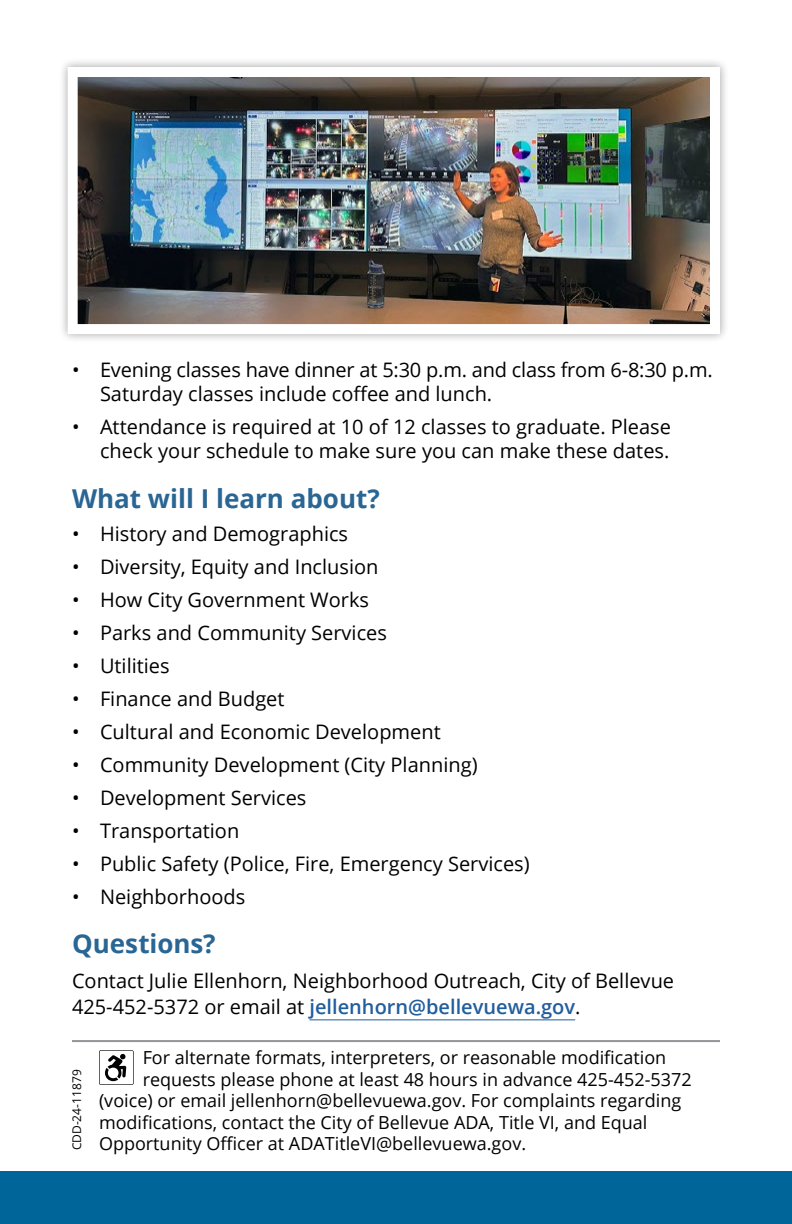
<style>
.page{position:relative;width:792px;height:1224px;background:#fff}
.page>*{position:absolute;margin:0;border:0;box-sizing:border-box;transform-origin:0 0}
.headlines{font:700 26px "Open Sans";color:#296694}
.text{font:20px/24px "Open Sans";color:#000}
.text-2{font:600 20px "Open Sans";color:#215e9e}
.ADA{font:18px "Open Sans";color:#000}
.headlines-2{font:12px "Open Sans";color:#000}
.s1{font-weight:400;color:#000}
</style>
<div class="page">
<div style="left:0;top:1171px;width:792px;height:53px;background:#006598"></div>
<hr style="left:310px;top:1019px;width:265px;height:1px;background:#215e9e">
<div style="left:58px;top:58px;width:671px;height:286px;background:#000;opacity:.35"></div>
<img style="left:79px;top:78px;width:630px;height:245px">
<div style="left:68px;top:67px;width:652px;height:267px;border:10px solid #fff"></div>
<svg style="left:99px;top:1050px;width:35px;height:35px"></svg>
<hr style="left:72px;top:1040px;width:648px;height:2px;background:#939598">
<p class="text" style="left:100px;top:358px;width:614px;text-indent:-28px">• Evening classes have dinner at 5:30 p.m. and class from 6-8:30 p.m.<br>Saturday classes include coffee and lunch.</p>
<p class="text" style="left:72px;top:415px;width:601px;text-align:right">• Attendance is required at 10 of 12 classes to graduate. Please check your schedule to make sure you can make these dates.</p>
<p class="headlines" style="left:72px;top:480px;width:309px">What will I learn about?</p>
<p class="text" style="left:72px;top:521px;width:278px">• History and Demographics</p>
<p class="text" style="left:72px;top:554px;width:308px">• Diversity, Equity and Inclusion</p>
<p class="text" style="left:72px;top:587px;width:299px">• How City Government Works</p>
<p class="text" style="left:72px;top:620px;width:316px">• Parks and Community Services</p>
<p class="text" style="left:72px;top:653px;width:99px">• Utilities</p>
<p class="text" style="left:72px;top:686px;width:214px">• Finance and Budget</p>
<p class="text" style="left:72px;top:719px;width:370px">• Cultural and Economic Development</p>
<p class="text" style="left:72px;top:752px;width:407px">• Community Development (City Planning)</p>
<p class="text" style="left:72px;top:785px;width:236px">• Development Services</p>
<p class="text" style="left:72px;top:818px;width:169px">• Transportation</p>
<p class="text" style="left:72px;top:851px;width:459px">• Public Safety (Police, Fire, Emergency Services)</p>
<p class="text" style="left:72px;top:884px;width:175px">• Neighborhoods</p>
<p class="headlines" style="left:72px;top:925px;width:145px">Questions?</p>
<p class="text" style="left:72px;top:968px;width:604px">Contact Julie Ellenhorn, Neighborhood Outreach, City of Bellevue</p>
<p class="text-2" style="left:72px;top:993px;width:510px"><span class="s1">425-452-5372 or email at</span> jellenhorn@bellevuewa.gov<span class="s1">.</span></p>
<p class="headlines-2" style="left:69px;top:1150px;width:82px;rotate:-90deg">CDD-24-11879</p>
<p class="ADA" style="left:143px;top:1045px;width:525px">For alternate formats, interpreters, or reasonable modification</p>
<p class="ADA" style="left:143px;top:1067px;width:551px">requests please phone at least 48 hours in advance 425-452-5372</p>
<p class="ADA" style="left:99px;top:1088px;width:584px">(voice) or email jellenhorn@bellevuewa.gov. For complaints regarding</p>
<p class="ADA" style="left:99px;top:1110px;width:550px">modifications, contact the City of Bellevue ADA, Title VI, and Equal</p>
<p class="ADA" style="left:99px;top:1132px;width:429px">Opportunity Officer at ADATitleVI@bellevuewa.gov.</p>
</div>
